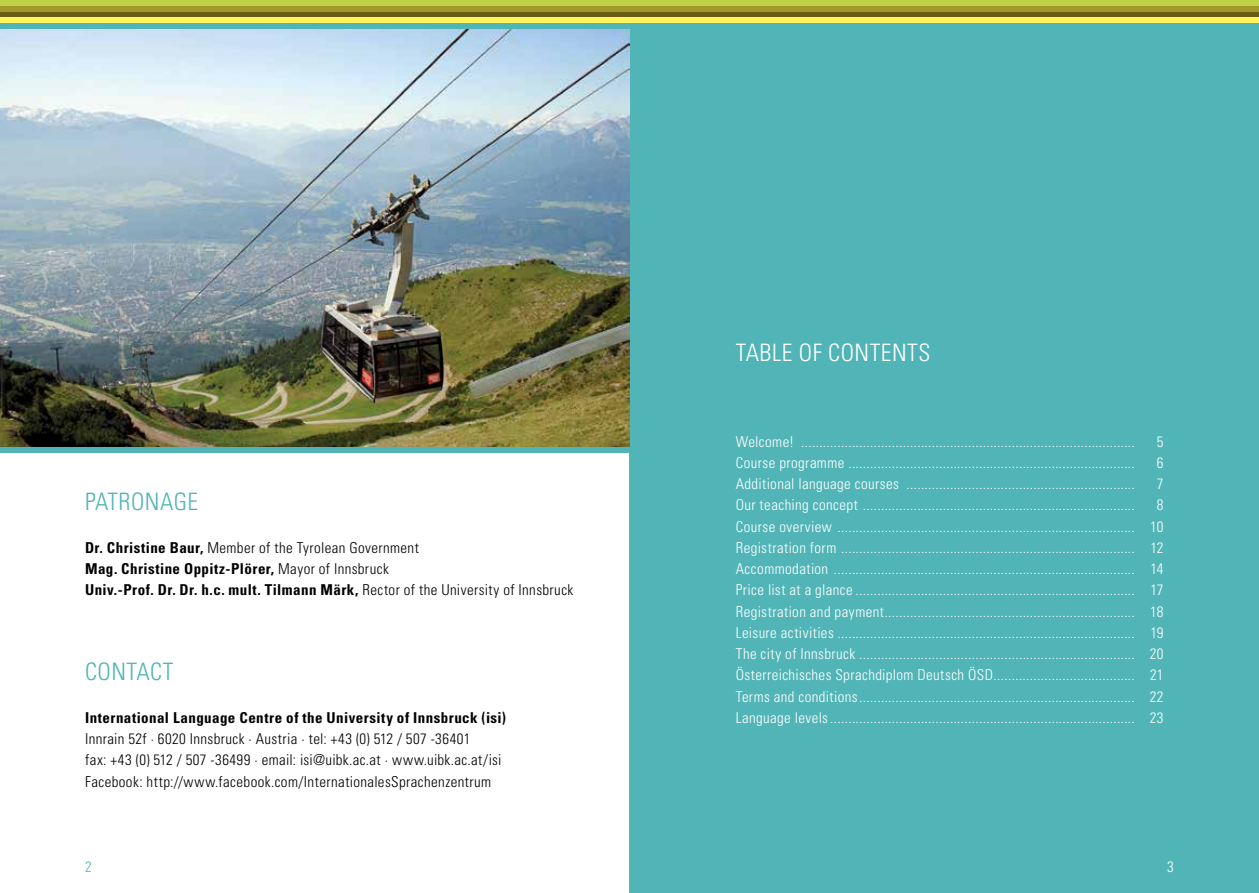
<style>
.page{position:relative;width:1259px;height:893px;background:#fff}
.page>*{position:absolute;margin:0;border:0;box-sizing:border-box;transform-origin:0 0}
.t1{font:300 condensed 24px "Univers";letter-spacing:.02em;color:#51b4b6}
.t2{font:300 condensed 24px "Univers";letter-spacing:.02em;color:#fff}
.t3{font:300 condensed 15px/21.3px "Univers";letter-spacing:.025em;color:#fff;text-align:justify}
.t4{font:700 condensed 15px/21.3px "Univers";letter-spacing:.03em;color:#000}
.t5{font:300 condensed 15px/21.3px "Univers";letter-spacing:.025em;color:#000}
.t6{font:300 condensed 15px "Univers";color:#51b4b6}
.s1{font-weight:300}
</style>
<div class="page">
<div style="left:0;top:0;width:1259px;height:6px;background:#bed245"></div>
<div style="left:0;top:12px;width:1259px;height:6px;background:#665c12"></div>
<div style="left:0;top:6px;width:1259px;height:6px;background:#a3992b"></div>
<div style="left:0;top:18px;width:1259px;height:5px;background:#fff45c"></div>
<div style="left:629px;top:23px;width:630px;height:870px;background:#51b4b6"></div>
<div style="left:0;top:23px;width:629px;height:430px;background:#51b4b6"></div>
<img style="left:0;top:29px;width:629px;height:417px">
<h1 class="t1" style="left:85px;top:487px;width:115px">PATRONAGE</h1>
<p class="t4" style="left:85px;top:537px;width:490px">Dr. Christine Baur, <span class="s1">Member of the Tyrolean Government<br></span>Mag. Christine Oppitz-Plörer, <span class="s1">Mayor of Innsbruck<br></span>Univ.-Prof. Dr. Dr. h.c. mult. Tilmann Märk, <span class="s1">Rector of the University of Innsbruck</span></p>
<h1 class="t1" style="left:85px;top:657px;width:90px">CONTACT</h1>
<p class="t4" style="left:85px;top:707px;width:422px">International Language Centre of the University of Innsbruck (isi)</p>
<p class="t5" style="left:85px;top:728px;width:418px">Innrain 52f · 6020 Innsbruck · Austria · tel: +43 (0) 512 / 507 -36401<br>fax: +43 (0) 512 / 507 -36499 · email: isi@uibk.ac.at · www.uibk.ac.at/isi<br>Facebook: http://www.facebook.com/InternationalesSprachenzentrum</p>
<p class="t6" style="left:85px;top:857px;width:8px">2</p>
<h1 class="t2" style="left:736px;top:339px;width:196px">TABLE OF CONTENTS</h1>
<p class="t3" style="left:736px;top:430px;width:400px">Welcome! ............................................................................................</p>
<p class="t3" style="left:1156px;top:430px;width:8px">5</p>
<p class="t3" style="left:736px;top:452px;width:400px">Course programme ...............................................................................</p>
<p class="t3" style="left:1156px;top:452px;width:8px">6</p>
<p class="t3" style="left:736px;top:473px;width:400px">Additional language courses ...............................................................</p>
<p class="t3" style="left:1156px;top:473px;width:8px">7</p>
<p class="t3" style="left:736px;top:494px;width:400px">Our teaching concept ...........................................................................</p>
<p class="t3" style="left:736px;top:494px;width:429px;text-indent:421px">8<br>Course overview .................................................................................. 10<br>Registration form ................................................................................. 12<br>Accommodation ................................................................................... 14<br>Price list at a glance ............................................................................. 17<br>Registration and payment..................................................................... 18<br>Leisure activities .................................................................................. 19<br>The city of Innsbruck ............................................................................ 20<br>Österreichisches Sprachdiplom Deutsch ÖSD....................................... 21<br>Terms and conditions............................................................................ 22<br>Language levels.................................................................................... 23</p>
<p class="t3" style="left:1167px;top:856px;width:8px">3</p>
</div>
